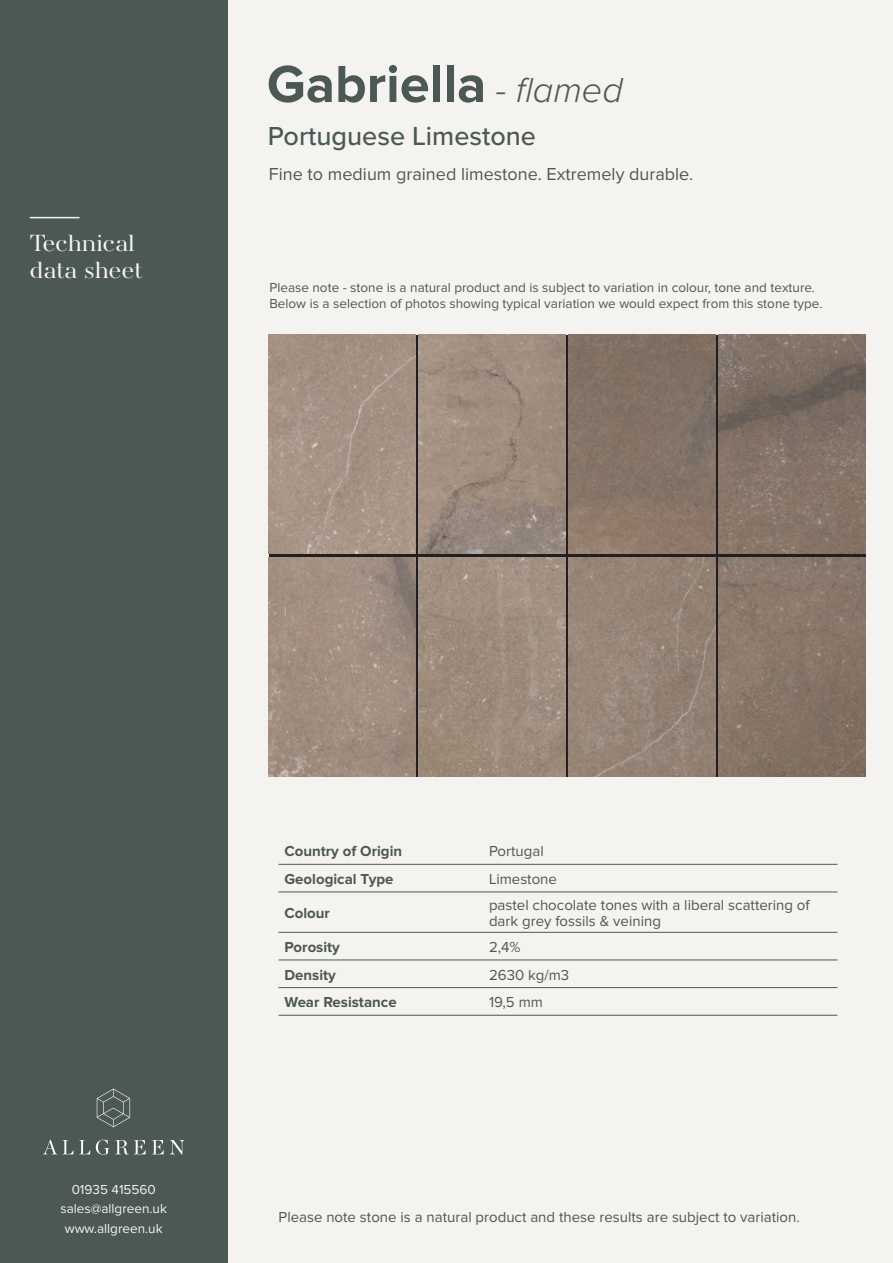
<style>
.page{position:relative;width:893px;height:1263px;background:#fff}
.page>*{position:absolute;margin:0;border:0;box-sizing:border-box;transform-origin:0 0}
.t1{font:700 54px "Proxima Nova";color:#4c5855}
.t2{font:500 27px "Proxima Nova";color:#4c5855}
.t3{font:24px/27px "AW Conqueror Std Didot";color:#f5f3f0;scale:1.06 1}
.t4{font:18px "Proxima Nova";color:#4c5855}
.t5{font:15px/16.5px "Proxima Nova";color:#4c5855}
.t6{font:700 15px "Proxima Nova";color:#4c5855}
.t7{font:13.5px/16.2px "Proxima Nova";color:#4c5855}
.t8{font:13.5px/19.5px "Proxima Nova";color:#f5f3f0;text-align:center}
.s1{font-weight:300;font-style:italic;font-size:36px}
</style>
<div class="page">
<div style="left:217px;top:0;width:676px;height:1263px;background:#f5f3f0"></div>
<div style="left:0;top:0;width:227px;height:1263px;background:#4c5855"></div>
<hr style="left:30px;top:217px;width:50px;height:1px;background:#f5f3f0">
<svg style="left:170px;top:1140px;width:15px;height:15px"></svg>
<svg style="left:43px;top:1139px;width:121px;height:16px"></svg>
<svg style="left:97px;top:1089px;width:33px;height:38px"></svg>
<svg style="left:269px;top:335px;width:596px;height:441px;background:#453d39"></svg>
<img style="left:269px;top:335px;width:147px;height:219px">
<img style="left:569px;top:335px;width:146px;height:219px">
<img style="left:419px;top:335px;width:146px;height:219px">
<img style="left:719px;top:335px;width:146px;height:219px">
<img style="left:569px;top:557px;width:146px;height:219px">
<img style="left:269px;top:557px;width:147px;height:219px">
<img style="left:419px;top:557px;width:147px;height:219px">
<img style="left:719px;top:557px;width:146px;height:219px">
<hr style="left:279px;top:864px;width:204px;height:1px;background:#4c5855">
<hr style="left:483px;top:864px;width:354px;height:1px;background:#4c5855">
<hr style="left:279px;top:891px;width:204px;height:1px;background:#4c5855">
<hr style="left:483px;top:891px;width:354px;height:1px;background:#4c5855">
<hr style="left:279px;top:932px;width:204px;height:1px;background:#4c5855">
<hr style="left:483px;top:932px;width:354px;height:1px;background:#4c5855">
<hr style="left:279px;top:959px;width:204px;height:1px;background:#4c5855">
<hr style="left:483px;top:959px;width:354px;height:1px;background:#4c5855">
<hr style="left:279px;top:987px;width:204px;height:1px;background:#4c5855">
<hr style="left:483px;top:987px;width:354px;height:1px;background:#4c5855">
<hr style="left:279px;top:1015px;width:204px;height:1px;background:#4c5855">
<hr style="left:483px;top:1015px;width:354px;height:1px;background:#4c5855">
<h3 class="t3" style="left:30px;top:232px;width:108px">Technical data sheet</h3>
<h1 class="t1" style="left:267px;top:53px;width:358px">Gabriella <span class="s1">- flamed</span></h1>
<h2 class="t2" style="left:268px;top:116px;width:270px">Portuguese Limestone</h2>
<p class="t4" style="left:269px;top:166px;width:426px">Fine to medium grained limestone. Extremely durable.</p>
<p class="t7" style="left:269px;top:280px;width:554px">Please note - stone is a natural product and is subject to variation in colour, tone and texture.<br>Below is a selection of photos showing typical variation we would expect from this stone type.</p>
<p class="t8" style="left:61px;top:1180px;width:108px">01935 415560 sales@allgreen.uk www.allgreen.uk</p>
<p class="t6" style="left:285px;top:843px;width:119px">Country of Origin</p>
<p class="t5" style="left:489px;top:844px;width:56px">Portugal</p>
<p class="t6" style="left:285px;top:870px;width:111px">Geological Type</p>
<p class="t5" style="left:489px;top:871px;width:70px">Limestone</p>
<p class="t6" style="left:285px;top:904px;width:47px">Colour</p>
<p class="t5" style="left:489px;top:897px;width:322px">pastel chocolate tones with a liberal scattering of dark grey fossils &amp; veining</p>
<p class="t6" style="left:285px;top:938px;width:57px">Porosity</p>
<p class="t5" style="left:489px;top:939px;width:33px">2,4%</p>
<p class="t6" style="left:285px;top:966px;width:53px">Density</p>
<p class="t5" style="left:489px;top:967px;width:82px">2630 kg/m3</p>
<p class="t6" style="left:285px;top:994px;width:114px">Wear Resistance</p>
<p class="t5" style="left:489px;top:995px;width:55px">19,5 mm</p>
<p class="t5" style="left:279px;top:1209px;width:523px">Please note stone is a natural product and these results are subject to variation.</p>
</div>
